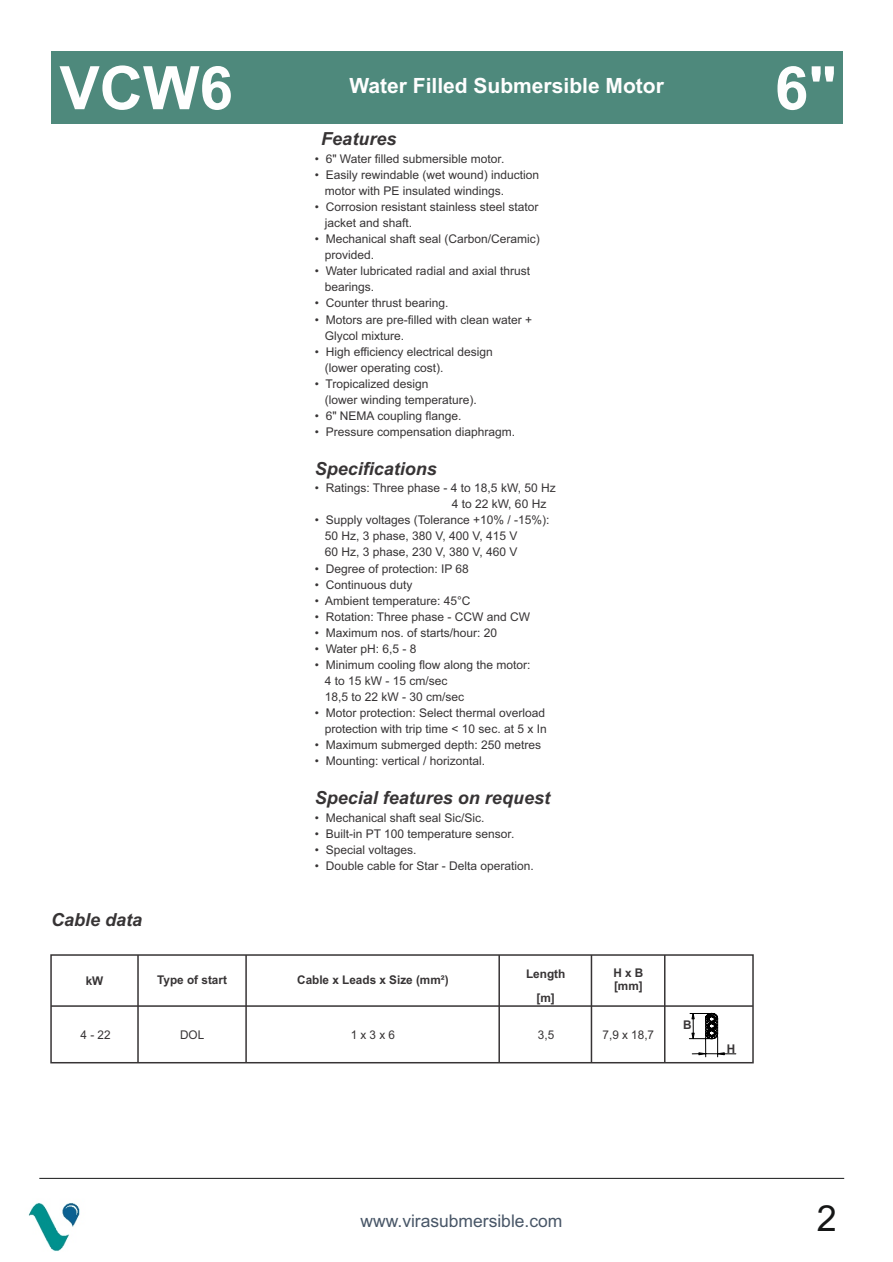
<style>
.page{position:relative;width:893px;height:1262px;background:#fff}
.page>*{position:absolute;margin:0;border:0;box-sizing:border-box;transform-origin:0 0}
.t1{font:700 60px "Arial";color:#fefefe}
.t2{font:36px "Arial";color:#151616}
.t3{font:700 21px "Arial";color:#fefefe}
.t4{font:italic 700 18px "Arial";color:#373435}
.t5{font:17.4px "Arial";color:#485667}
.t6{font:12px/16px "Arial";color:#373435}
.t7{font:700 12px/13.4px "Arial";color:#373435}
</style>
<div class="page">
<div style="left:51px;top:52px;width:791px;height:72px;background:#4e897c"></div>
<div style="left:50px;top:954px;width:703px;height:109px;border:2px solid #373435"></div>
<hr style="left:498px;top:955px;width:2px;height:107px;background:#373435">
<hr style="left:590px;top:955px;width:2px;height:107px;background:#373435">
<hr style="left:664px;top:955px;width:1px;height:107px;background:#373435">
<hr style="left:245px;top:955px;width:2px;height:107px;background:#373435">
<hr style="left:137px;top:955px;width:2px;height:107px;background:#373435">
<hr style="left:51px;top:1005px;width:702px;height:1px;background:#373435">
<svg style="left:689px;top:1012px;width:47px;height:45px"></svg>
<img style="left:28px;top:1203px;width:52px;height:49px">
<hr style="left:39px;top:1177px;width:805px;height:1px;background:#151616">
<h1 class="t1" style="left:60px;top:65px;width:175px">VCW6</h1>
<h1 class="t1" style="left:775px;top:66px;width:63px">6"</h1>
<h3 class="t4" style="left:321px;top:132px;width:77px">Features</h3>
<p class="t6" style="left:315px;top:152px;width:191px">• 6" Water filled submersible motor.</p>
<p class="t6" style="left:325px;top:168px;width:216px;text-indent:-10px">• Easily rewindable (wet wound) induction motor with PE insulated windings.</p>
<p class="t6" style="left:325px;top:200px;width:215px;text-indent:-10px">• Corrosion resistant stainless steel stator jacket and shaft.</p>
<p class="t6" style="left:325px;top:232px;width:216px;text-indent:-10px">• Mechanical shaft seal (Carbon/Ceramic) provided.</p>
<p class="t6" style="left:325px;top:264px;width:207px;text-indent:-10px">• Water lubricated radial and axial thrust bearings.</p>
<p class="t6" style="left:315px;top:296px;width:135px">• Counter thrust bearing.</p>
<p class="t6" style="left:325px;top:312px;width:209px;text-indent:-10px">• Motors are pre-filled with clean water +<br>Glycol mixture.</p>
<p class="t6" style="left:325px;top:344px;width:169px;text-indent:-10px">• High efficiency electrical design (lower operating cost).</p>
<p class="t6" style="left:325px;top:377px;width:154px;text-indent:-10px">• Tropicalized design<br>(lower winding temperature).</p>
<p class="t6" style="left:315px;top:409px;width:148px">• 6" NEMA coupling flange.</p>
<p class="t6" style="left:315px;top:425px;width:202px">• Pressure compensation diaphragm.</p>
<h3 class="t4" style="left:315px;top:461px;width:124px">Specifications</h3>
<p class="t6" style="left:451px;top:481px;width:105px;text-indent:-137px">• Ratings: Three phase - 4 to 18,5 kW, 50 Hz<br>4 to 22 kW, 60 Hz</p>
<p class="t6" style="left:325px;top:513px;width:226px;text-indent:-10px">• Supply voltages (Tolerance +10% / -15%):<br>50 Hz, 3 phase, 380 V, 400 V, 415 V<br>60 Hz, 3 phase, 230 V, 380 V, 460 V</p>
<p class="t6" style="left:315px;top:561px;width:156px">• Degree of protection: IP 68</p>
<p class="t6" style="left:315px;top:577px;width:99px">• Continuous duty</p>
<p class="t6" style="left:315px;top:593px;width:157px">• Ambient temperature: 45°C</p>
<p class="t6" style="left:315px;top:609px;width:217px">• Rotation: Three phase - CCW and CW</p>
<p class="t6" style="left:315px;top:625px;width:184px">• Maximum nos. of starts/hour: 20</p>
<p class="t6" style="left:315px;top:642px;width:103px">• Water pH: 6,5 - 8</p>
<p class="t6" style="left:325px;top:658px;width:207px;text-indent:-10px">• Minimum cooling flow along the motor:<br>4 to 15 kW - 15 cm/sec<br>18,5 to 22 kW - 30 cm/sec</p>
<p class="t6" style="left:315px;top:706px;width:233px;text-align:right">• Motor protection: Select thermal overload protection with trip time &lt; 10 sec. at 5 x In</p>
<p class="t6" style="left:315px;top:738px;width:228px">• Maximum submerged depth: 250 metres</p>
<p class="t6" style="left:315px;top:754px;width:172px">• Mounting: vertical / horizontal.</p>
<h3 class="t4" style="left:315px;top:791px;width:237px">Special features on request</h3>
<p class="t6" style="left:315px;top:810px;width:171px">• Mechanical shaft seal Sic/Sic.</p>
<p class="t6" style="left:315px;top:826px;width:201px">• Built-in PT 100 temperature sensor.</p>
<p class="t6" style="left:315px;top:842px;width:103px">• Special voltages.</p>
<p class="t6" style="left:315px;top:858px;width:220px">• Double cable for Star - Delta operation.</p>
<h3 class="t3" style="left:349px;top:78px;width:316px">Water Filled Submersible Motor</h3>
<h3 class="t4" style="left:51px;top:913px;width:93px">Cable data</h3>
<p class="t7" style="left:86px;top:975px;width:19px">kW</p>
<p class="t7" style="left:297px;top:973px;width:153px">Cable x Leads x Size (mm²)</p>
<p class="t7" style="left:613px;top:967px;width:32px">H x B [mm]</p>
<p class="t7" style="left:526px;top:962px;width:41px;line-height:24.2px;text-align:center">Length [m]</p>
<p class="t7" style="left:157px;top:973px;width:71px">Type of start</p>
<p class="t6" style="left:81px;top:1027px;width:32px">4 - 22</p>
<p class="t6" style="left:180px;top:1027px;width:26px">DOL</p>
<p class="t6" style="left:351px;top:1027px;width:46px">1 x 3 x 6</p>
<p class="t6" style="left:538px;top:1027px;width:18px">3,5</p>
<p class="t6" style="left:602px;top:1027px;width:53px">7,9 x 18,7</p>
<p class="t7" style="left:683px;top:1019px;width:10px">B</p>
<p class="t7" style="left:726px;top:1042px;width:10px">H</p>
<h3 class="t5" style="left:360px;top:1214px;width:203px">www.virasubmersible.com</h3>
<h2 class="t2" style="left:816px;top:1205px;width:22px">2</h2>
</div>
